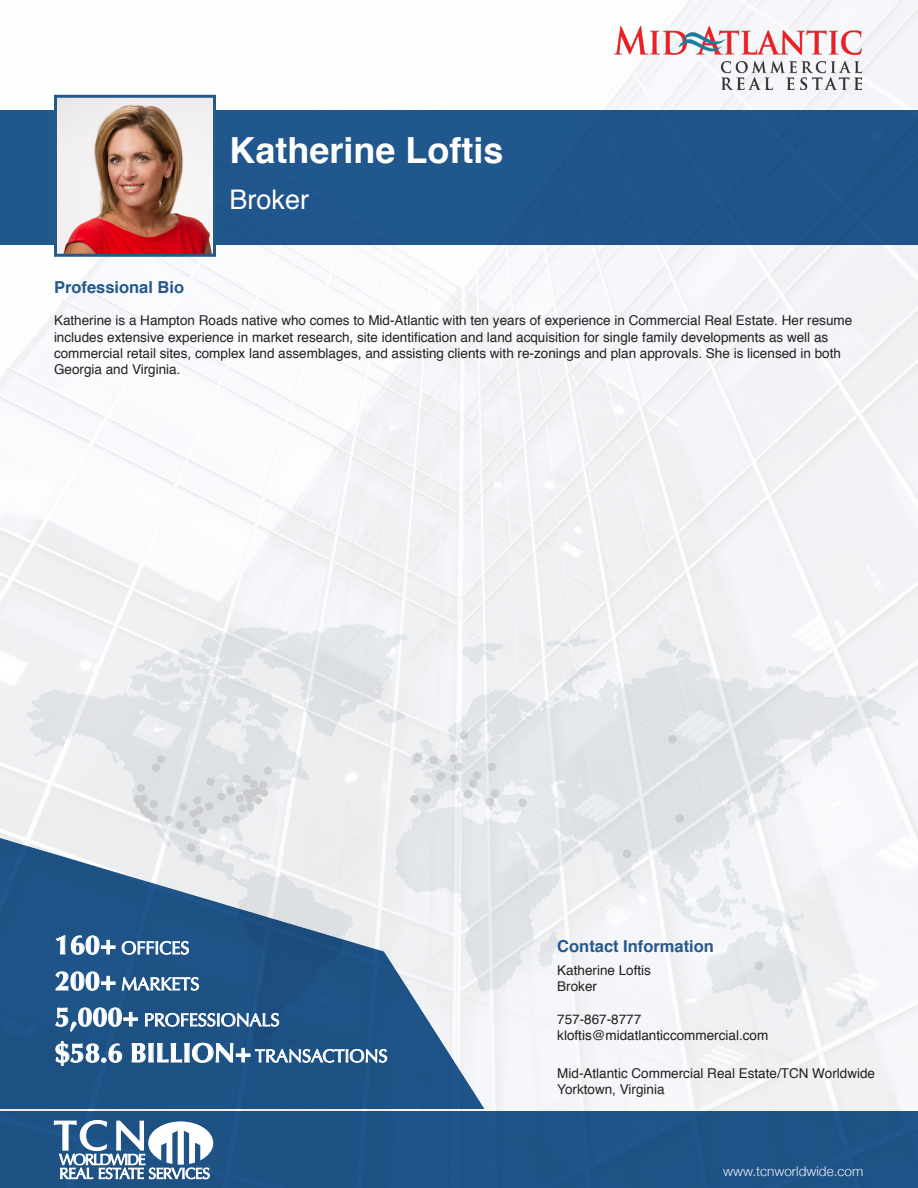
<style>
.page{position:relative;width:918px;height:1188px;background:#f5f7f9}
.page>*{position:absolute;margin:0;border:0;box-sizing:border-box;transform-origin:0 0}
.t1{font:700 36px "Helvetica";color:#fff}
.t2{font:700 27px "Optima";color:#fff}
.t3{font:27px "Helvetica";color:#fff}
.t4{font:18px/36px "Optima";color:#fff}
.t5{font:700 16.5px "Helvetica";color:#25598d}
.t6{font:13.5px/16.2px "Helvetica";color:#231f20}
.t7{font:300 13.5px "Helvetica Neue";color:#e9edf3}
.s1{font-weight:700;font-size:27px}
.s2{font-weight:400;font-size:18px}
</style>
<div class="page">
<div style="left:0;top:1111px;width:917px;height:77px;background:#1f5386"></div>
<div style="left:0;top:837px;width:485px;height:271px;background:#1e5184"></div>
<svg style="left:24px;top:622px;width:878px;height:444px"></svg>
<div style="left:0;top:110px;width:918px;height:135px;background:#21588d"></div>
<svg style="left:54px;top:1120px;width:159px;height:59px"></svg>
<img style="left:614px;top:26px;width:248px;height:63px">
<img style="left:58px;top:99px;width:154px;height:154px">
<div style="left:54px;top:95px;width:162px;height:162px;border:3px solid #25598d"></div>
<p class="t1" style="left:230px;top:121px;width:276px">Katherine Loftis</p>
<p class="t3" style="left:230px;top:178px;width:81px">Broker</p>
<p class="t5" style="left:54px;top:274px;width:132px">Professional Bio</p>
<p class="t6" style="left:54px;top:313px;width:800px">Katherine is a Hampton Roads native who comes to Mid-Atlantic with ten years of experience in Commercial Real Estate. Her resume includes extensive experience in market research, site identification and land acquisition for single family developments as well as commercial retail sites, complex land assemblages, and assisting clients with re-zonings and plan approvals. She is licensed in both Georgia and Virginia.</p>
<h3 class="t4" style="left:55px;top:930px;width:226px"><span class="s1">160+</span> OFFICES<br><span class="s1">200+</span> MARKETS<br><span class="s1">5,000+</span> PROFESSIONALS</h3>
<h2 class="t2" style="left:55px;top:1037px;width:334px">$58.6 BILLION+ <span class="s2">TRANSACTIONS</span></h2>
<p class="t5" style="left:557px;top:933px;width:158px">Contact Information</p>
<p class="t6" style="left:557px;top:963px;width:95px">Katherine Loftis</p>
<p class="t6" style="left:557px;top:979px;width:41px">Broker</p>
<p class="t6" style="left:557px;top:1011px;width:86px">757-867-8777</p>
<p class="t6" style="left:557px;top:1027px;width:212px">kloftis@midatlanticcommercial.com</p>
<p class="t6" style="left:557px;top:1065px;width:319px">Mid-Atlantic Commercial Real Estate/TCN Worldwide<br>Yorktown, Virginia</p>
<p class="t7" style="left:723px;top:1160px;width:142px">www.tcnworldwide.com</p>
</div>
